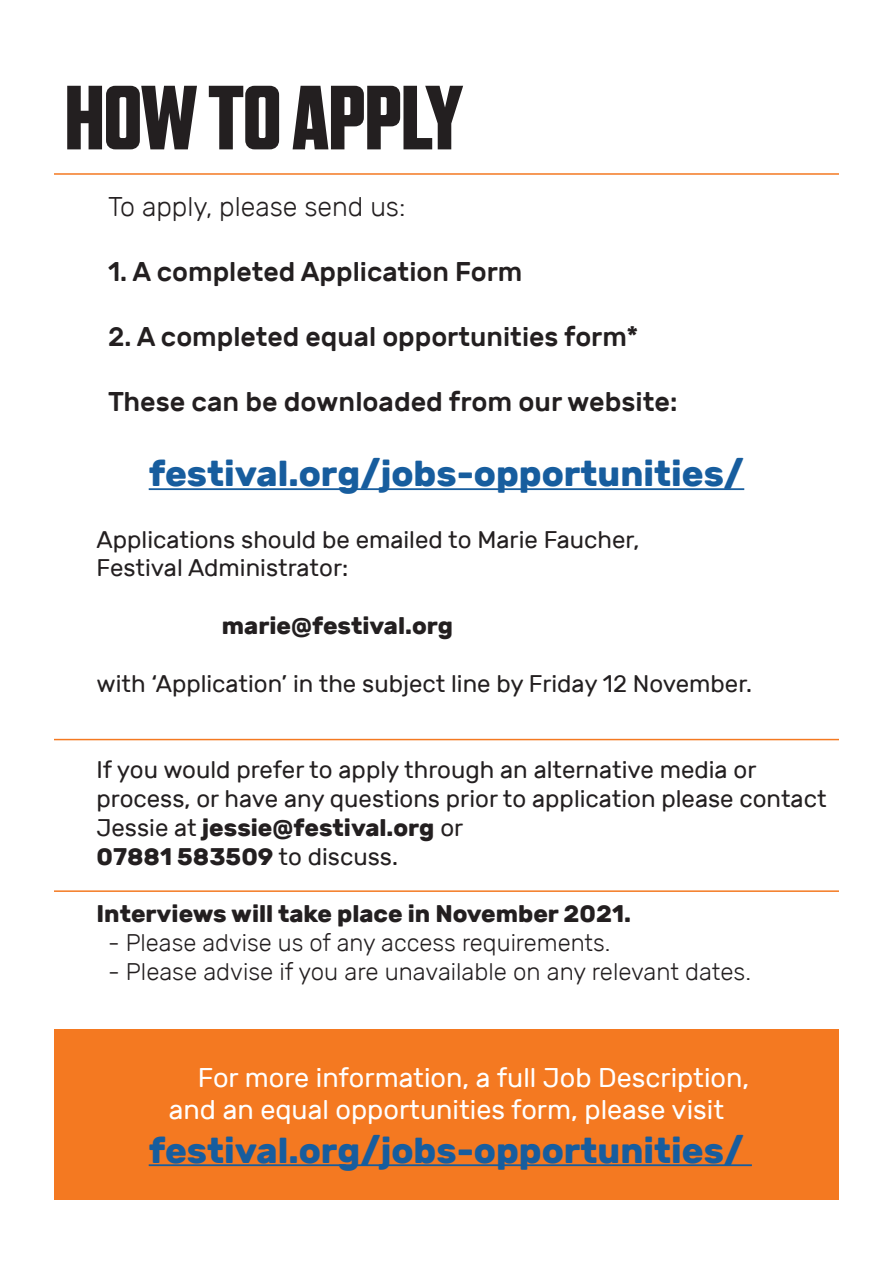
<style>
.page{position:relative;width:893px;height:1263px;background:#fff}
.page>*{position:absolute;margin:0;border:0;box-sizing:border-box;transform-origin:0 0}
.t1{font:700 90.9px "A2 Beckett";color:#231f20}
.t2{font:700 36px "Rubik";color:#175d9e}
.t3{font:500 27px "Rubik";color:#231f20}
.t4{font:27px "Rubik";color:#fff}
.t5{font:300 27px "Rubik";color:#231f20}
.t6{font:24px/28.8px "Rubik";color:#231f20}
.t7{font:300 24px "Rubik";color:#231f20}
.t8{font:700 24px "Rubik";color:#231f20}
.s1{font-weight:700}
.s2{font-weight:400}
</style>
<div class="page">
<hr style="left:149px;top:488px;width:595px;height:2px;background:#175d9e">
<div style="left:54px;top:1029px;width:785px;height:170px;background:#f47921"></div>
<hr style="left:149px;top:1164px;width:603px;height:2px;background:#175d9e">
<hr style="left:54px;top:173px;width:785px;height:2px;background:#f47921">
<hr style="left:54px;top:739px;width:785px;height:1px;background:#f47921">
<hr style="left:54px;top:890px;width:785px;height:2px;background:#f47921">
<p class="t1" style="left:65px;top:61px;width:399px">HOW TO APPLY</p>
<p class="t5" style="left:108px;top:192px;width:299px">To apply, please send us:</p>
<p class="t3" style="left:108px;top:257px;width:416px">1. A completed Application Form</p>
<p class="t3" style="left:108px;top:321px;width:532px">2. A completed equal opportunities form*</p>
<p class="t3" style="left:108px;top:386px;width:571px">These can be downloaded from our website:</p>
<p class="t2" style="left:149px;top:453px;width:597px">festival.org/jobs-opportunities/</p>
<p class="t6" style="left:97px;top:525px;width:544px">Applications should be emailed to Marie Faucher,<br>Festival Administrator:</p>
<p class="t8" style="left:222px;top:612px;width:233px">marie@festival.org</p>
<p class="t6" style="left:97px;top:669px;width:657px">with ‘Application’ in the subject line by Friday 12 November.</p>
<p class="t6" style="left:97px;top:756px;width:732px">If you would prefer to apply through an alternative media or process, or have any questions prior to application please contact<br>Jessie at <span class="s1">jessie@festival.org</span> or</p>
<p class="t8" style="left:97px;top:842px;width:303px">07881 583509 <span class="s2">to discuss.</span></p>
<p class="t8" style="left:97px;top:900px;width:536px">Interviews will take place in November 2021.</p>
<p class="t7" style="left:108px;top:929px;width:504px">- Please advise us of any access requirements.</p>
<p class="t7" style="left:108px;top:958px;width:645px">- Please advise if you are unavailable on any relevant dates.</p>
<p class="t4" style="left:198px;top:1062px;width:553px">For more information, a full Job Description,</p>
<p class="t4" style="left:169px;top:1095px;width:557px">and an equal opportunities form, please visit</p>
<p class="t2" style="left:149px;top:1129px;width:597px">festival.org/jobs-opportunities/</p>
</div>
